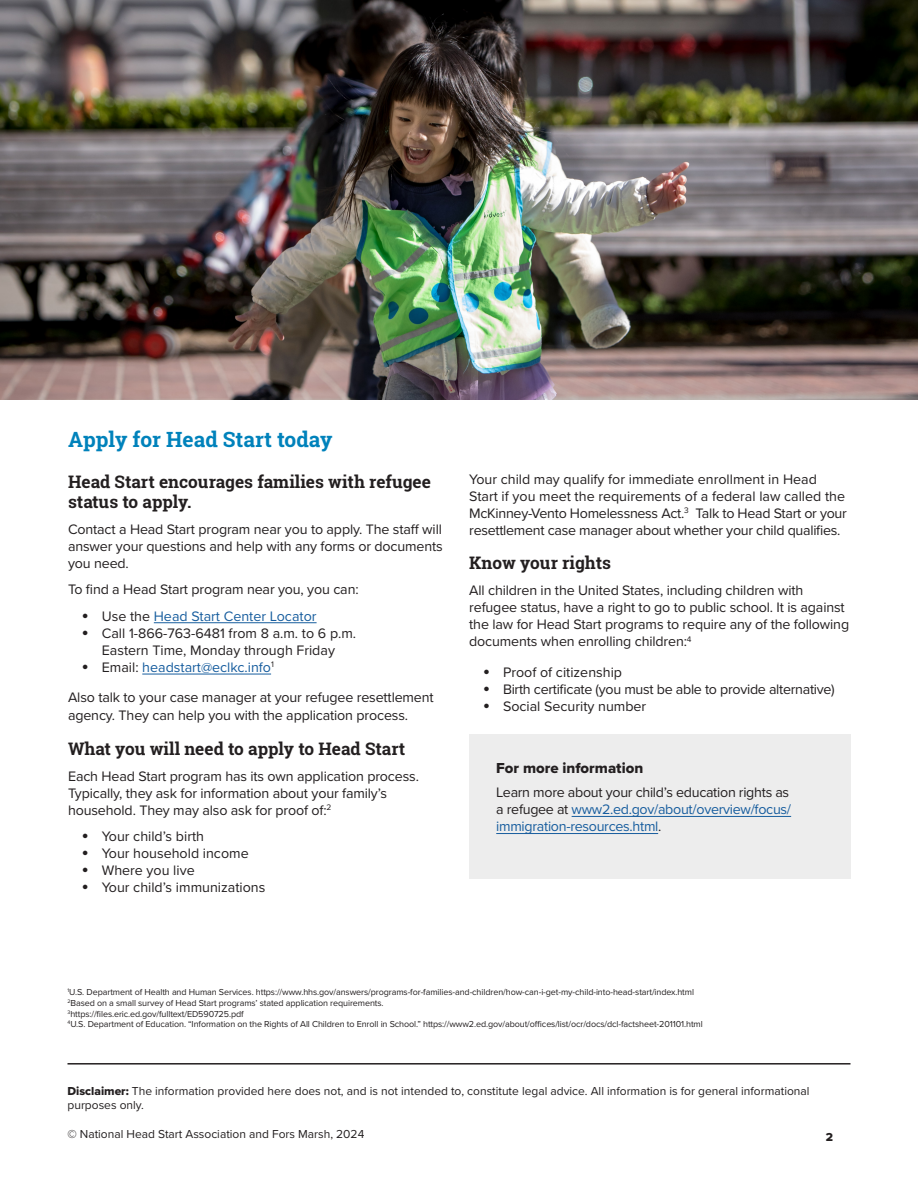
<style>
.page{position:relative;width:918px;height:1188px;background:#fff}
.page>*{position:absolute;margin:0;border:0;box-sizing:border-box;transform-origin:0 0}
.t1{font:700 21px "Roboto Slab";color:#0082bb}
.t2{font:700 17.25px/20.7px "Roboto Slab";color:#231f20}
.t3{font:15px "Proxima Nova Extrabld";color:#231f20}
.t4{font:14.25px/17.1px "Proxima Nova";letter-spacing:-.01em;color:#231f20}
.t5{font:14.25px/17.1px "Proxima Nova";letter-spacing:-.02em;color:#175d9e}
.t6{font:14.25px "Proxima Nova";color:#175d9e}
.t7{font:12px/14.4px "Proxima Nova";color:#231f20}
.t8{font:12px "Proxima Nova Extrabld";color:#231f20}
.t9{font:9px "Proxima Nova";letter-spacing:-.01em;color:#231f20}
.s1{font-size:21px;color:#231f20}
.s2{color:#231f20}
.s3{font-size:21px}
.s4{font-family:"Proxima Nova Extrabld"}
</style>
<div class="page">
<hr style="left:68px;top:1063px;width:782px;height:2px;background:#231f20">
<img style="left:0;top:0;width:918px;height:400px">
<hr style="left:154px;top:622px;width:163px;height:1px;background:#175d9e">
<hr style="left:142px;top:674px;width:129px;height:1px;background:#175d9e">
<div style="left:469px;top:734px;width:381px;height:145px;background:#ededed"></div>
<hr style="left:572px;top:816px;width:219px;height:1px;background:#175d9e">
<hr style="left:496px;top:833px;width:162px;height:1px;background:#175d9e">
<p class="t1" style="left:68px;top:425px;width:266px">Apply for Head Start today</p>
<p class="t2" style="left:68px;top:471px;width:364px">Head Start encourages families with refugee status to apply.</p>
<p class="t4" style="left:68px;top:520px;width:376px;text-align:justify">Contact a Head Start program near you to apply. The staff will answer your questions and help with any forms or documents you need.</p>
<p class="t4" style="left:68px;top:581px;width:292px">To find a Head Start program near you, you can:</p>
<p class="t6" style="left:82px;top:605px;width:237px"><span class="s1">•</span> <span class="s2">Use the</span> Head Start Center Locator</p>
<p class="t4" style="left:82px;top:624px;width:276px;text-align:center"><span class="s3">•</span> Call 1-866-763-6481 from 8 a.m. to 6 p.m.<br>Eastern Time, Monday through Friday</p>
<p class="t6" style="left:82px;top:656px;width:194px"><span class="s1">•</span> <span class="s2">Email:</span> headstart@eclkc.info<sup>1</sup></p>
<p class="t4" style="left:68px;top:688px;width:367px;line-height:18px">Also talk to your case manager at your refugee resettlement agency. They can help you with the application process.</p>
<p class="t2" style="left:68px;top:738px;width:339px">What you will need to apply to Head Start</p>
<p class="t4" style="left:68px;top:767px;width:352px">Each Head Start program has its own application process.<br>Typically, they ask for information about your family’s household. They may also ask for proof of:<sup>2</sup></p>
<p class="t4" style="left:82px;top:827px;width:124px"><span class="s3">•</span> Your child’s birth</p>
<p class="t4" style="left:82px;top:844px;width:169px"><span class="s3">•</span> Your household income</p>
<p class="t4" style="left:82px;top:861px;width:115px"><span class="s3">•</span> Where you live</p>
<p class="t4" style="left:82px;top:878px;width:185px"><span class="s3">•</span> Your child’s immunizations</p>
<p class="t4" style="left:469px;top:470px;width:379px">Your child may qualify for immediate enrollment in Head Start if you meet the requirements of a federal law called the McKinney-Vento Homelessness Act.<sup>3</sup> Talk to Head Start or your resettlement case manager about whether your child qualifies.</p>
<p class="t2" style="left:469px;top:552px;width:143px">Know your rights</p>
<p class="t4" style="left:469px;top:581px;width:381px">All children in the United States, including children with refugee status, have a right to go to public school. It is against the law for Head Start programs to require any of the following documents when enrolling children:<sup>4</sup></p>
<p class="t4" style="left:483px;top:663px;width:141px"><span class="s3">•</span> Proof of citizenship</p>
<p class="t4" style="left:483px;top:680px;width:354px"><span class="s3">•</span> Birth certificate (you must be able to provide alternative)</p>
<p class="t4" style="left:483px;top:697px;width:165px"><span class="s3">•</span> Social Security number</p>
<p class="t3" style="left:496px;top:757px;width:148px">For more information</p>
<p class="t5" style="left:496px;top:783px;width:296px"><span class="s2">Learn more about your child’s education rights as a refugee at</span> www2.ed.gov/about/overview/focus/ immigration-resources.html<span class="s2">.</span></p>
<p class="t9" style="left:68px;top:985px;width:628px"><sup>1</sup>U.S. Department of Health and Human Services. https://www.hhs.gov/answers/programs-for-families-and-children/how-can-i-get-my-child-into-head-start/index.html</p>
<p class="t9" style="left:68px;top:996px;width:318px"><sup>2</sup>Based on a small survey of Head Start programs’ stated application requirements.</p>
<p class="t9" style="left:68px;top:1007px;width:178px"><sup>3</sup>https://files.eric.ed.gov/fulltext/ED590725.pdf</p>
<p class="t9" style="left:68px;top:1018px;width:637px"><sup>4</sup>U.S. Department of Education. “Information on the Rights of All Children to Enroll in School.” https://www2.ed.gov/about/offices/list/ocr/docs/dcl-factsheet-201101.html</p>
<p class="t7" style="left:68px;top:1083px;width:744px"><span class="s4">Disclaimer:</span> The information provided here does not, and is not intended to, constitute legal advice. All information is for general informational purposes only.</p>
<p class="t7" style="left:68px;top:1126px;width:298px">© National Head Start Association and Fors Marsh, 2024</p>
<p class="t8" style="left:826px;top:1128px;width:9px">2</p>
</div>
